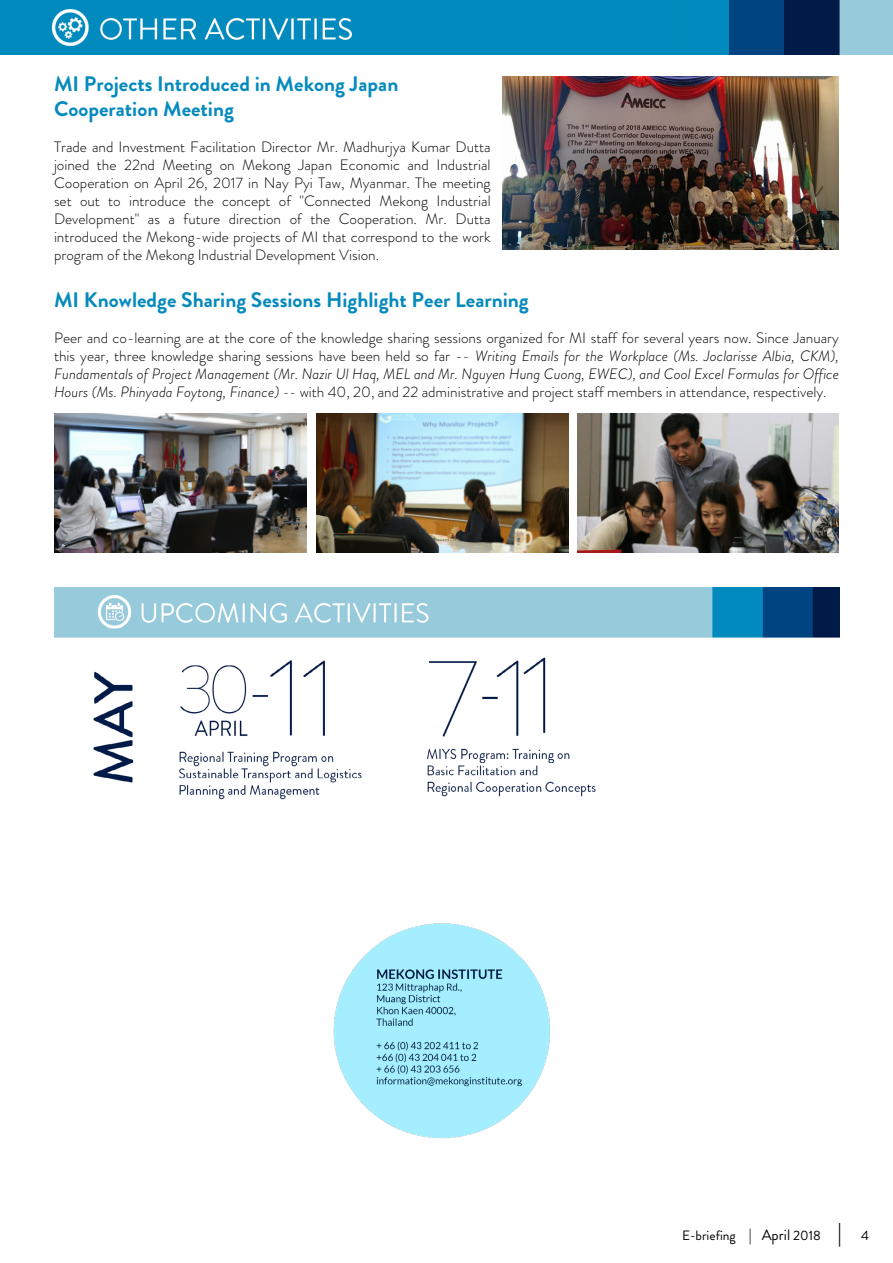
<style>
.page{position:relative;width:893px;height:1263px;background:#fff}
.page>*{position:absolute;margin:0;border:0;box-sizing:border-box;transform-origin:0 0}
.t1{font:700 21px/25.2px "Brandon Grotesque";color:#058abe}
.t2{font:300 15px/18px "Brandon Grotesque";color:#000;text-align:justify}
.t3{font:13.5px "Brandon Grotesque";color:#000}
.s1{font-style:italic}
.s2{font-size:15px}
.s3{font-size:22.5px}
</style>
<div class="page">
<img style="left:333px;top:924px;width:217px;height:214px">
<img style="left:0;top:0;width:893px;height:55px">
<img style="left:54px;top:587px;width:785px;height:213px">
<img style="left:502px;top:77px;width:337px;height:173px">
<img style="left:54px;top:414px;width:252px;height:139px">
<img style="left:316px;top:414px;width:252px;height:139px">
<img style="left:578px;top:414px;width:261px;height:139px">
<h1 class="t1" style="left:54px;top:72px;width:346px">MI Projects Introduced in Mekong Japan<br>Cooperation Meeting</h1>
<p class="t2" style="left:54px;top:138px;width:438px">Trade and Investment Facilitation Director Mr. Madhurjya Kumar Dutta joined the 22nd Meeting on Mekong Japan Economic and Industrial Cooperation on April 26, 2017 in Nay Pyi Taw, Myanmar. The meeting set out to introduce the concept of "Connected Mekong Industrial Development" as a future direction of the Cooperation. Mr. Dutta introduced the Mekong-wide projects of MI that correspond to the work program of the Mekong Industrial Development Vision.</p>
<h1 class="t1" style="left:54px;top:287px;width:476px">MI Knowledge Sharing Sessions Highlight Peer Learning</h1>
<p class="t2" style="left:54px;top:328px;width:786px">Peer and co-learning are at the core of the knowledge sharing sessions organized for MI staff for several years now. Since January this year, three knowledge sharing sessions have been held so far -- <span class="s1">Writing Emails for the Workplace (Ms. Joclarisse Albia, CKM), Fundamentals of Project Management (Mr. Nazir Ul Haq, MEL and Mr. Nguyen Hung Cuong, EWEC), and Cool Excel Formulas for Office Hours (Ms. Phinyada Foytong, Finance) --</span> with 40, 20, and 22 administrative and project staff members in attendance, respectively.</p>
<p class="t3" style="left:682px;top:1225px;width:161px">E-briefing <span class="s2">| April</span> 2018 <span class="s3">|</span></p>
<p class="t3" style="left:861px;top:1225px;width:9px">4</p>
</div>
